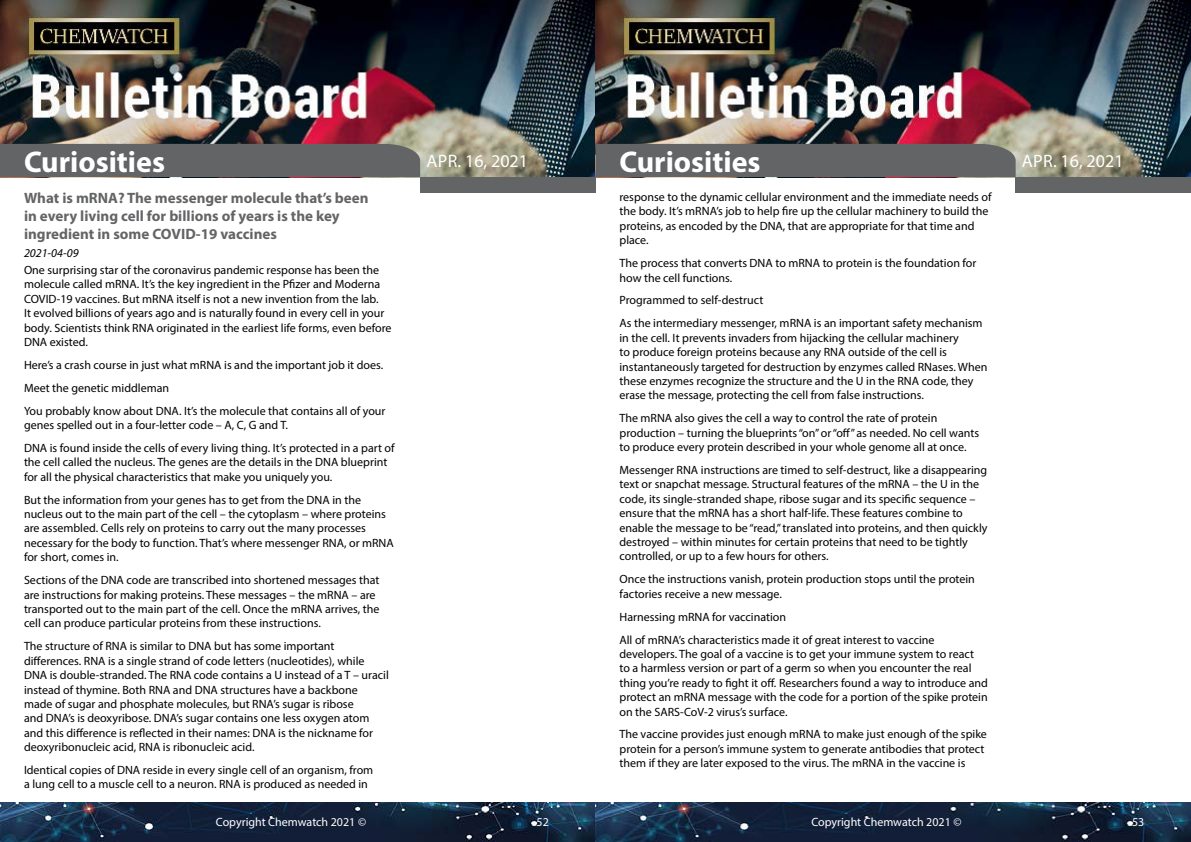
<style>
.page{position:relative;width:1191px;height:842px;background:#fff}
.page>*{position:absolute;margin:0;border:0;box-sizing:border-box;transform-origin:0 0}
.t1{font:700 30px "Myriad Pro";color:#fff}
.t2{font:18px "Myriad Pro";color:#fff}
.t3{font:700 15px/18px "Myriad Pro";color:#636466}
.t4{font:12px/14.4px "Myriad Pro";color:#000}
.t5{font:12px "Myriad Pro";color:#fff}
.t6{font:italic 12px "Myriad Pro";color:#000}
</style>
<div class="page">
<img style="left:0;top:0;width:1191px;height:177px">
<div style="left:420px;top:177px;width:175px;height:15px;background:#636466"></div>
<div style="left:1015px;top:177px;width:176px;height:15px;background:#636466"></div>
<div style="left:0;top:144px;width:420px;height:33px;background:#636466"></div>
<div style="left:595px;top:144px;width:420px;height:33px;background:#636466"></div>
<img style="left:0;top:802px;width:1191px;height:40px">
<h1 class="t1" style="left:24px;top:142px;width:142px">Curiosities</h1>
<h2 class="t2" style="left:426px;top:149px;width:103px">Apr. 16, 2021</h2>
<h1 class="t1" style="left:619px;top:142px;width:142px">Curiosities</h1>
<h2 class="t2" style="left:1022px;top:149px;width:103px">Apr. 16, 2021</h2>
<p class="t4" style="left:619px;top:190px;width:374px">response to the dynamic cellular environment and the immediate needs of the body. It’s mRNA’s job to help fire up the cellular machinery to build the proteins, as encoded by the DNA, that are appropriate for that time and place.</p>
<p class="t4" style="left:619px;top:256px;width:358px">The process that converts DNA to mRNA to protein is the foundation for how the cell functions.</p>
<p class="t4" style="left:619px;top:289px;width:364px;line-height:22.9px">Programmed to self-destruct<br>As the intermediary messenger, mRNA is an important safety mechanism</p>
<p class="t4" style="left:619px;top:330px;width:369px">in the cell. It prevents invaders from hijacking the cellular machinery<br>to produce foreign proteins because any RNA outside of the cell is instantaneously targeted for destruction by enzymes called RNases. When these enzymes recognize the structure and the U in the RNA code, they erase the message, protecting the cell from false instructions.</p>
<p class="t4" style="left:619px;top:411px;width:361px">The mRNA also gives the cell a way to control the rate of protein production – turning the blueprints “on” or “off” as needed. No cell wants to produce every protein described in your whole genome all at once.</p>
<p class="t4" style="left:619px;top:463px;width:369px">Messenger RNA instructions are timed to self-destruct, like a disappearing text or snapchat message. Structural features of the mRNA – the U in the code, its single-stranded shape, ribose sugar and its specific sequence – ensure that the mRNA has a short half-life. These features combine to enable the message to be “read,” translated into proteins, and then quickly destroyed – within minutes for certain proteins that need to be tightly controlled, or up to a few hours for others.</p>
<p class="t4" style="left:619px;top:572px;width:357px">Once the instructions vanish, protein production stops until the protein factories receive a new message.</p>
<p class="t4" style="left:619px;top:605px;width:316px;line-height:22.9px">Harnessing mRNA for vaccination<br>All of mRNA’s characteristics made it of great interest to vaccine</p>
<p class="t4" style="left:619px;top:646px;width:370px">developers. The goal of a vaccine is to get your immune system to react<br>to a harmless version or part of a germ so when you encounter the real thing you’re ready to fight it off. Researchers found a way to introduce and protect an mRNA message with the code for a portion of the spike protein on the SARS-CoV-2 virus’s surface.</p>
<p class="t4" style="left:619px;top:727px;width:369px">The vaccine provides just enough mRNA to make just enough of the spike protein for a person’s immune system to generate antibodies that protect them if they are later exposed to the virus. The mRNA in the vaccine is</p>
<p class="t3" style="left:24px;top:189px;width:346px">What is mRNA? The messenger molecule that’s been in every living cell for billions of years is the key ingredient in some COVID-19 vaccines</p>
<p class="t6" style="left:24px;top:245px;width:56px">2021-04-09</p>
<p class="t4" style="left:24px;top:262px;width:369px">One surprising star of the coronavirus pandemic response has been the molecule called mRNA. It’s the key ingredient in the Pfizer and Moderna COVID-19 vaccines. But mRNA itself is not a new invention from the lab.<br>It evolved billions of years ago and is naturally found in every cell in your body. Scientists think RNA originated in the earliest life forms, even before DNA existed.</p>
<p class="t4" style="left:24px;top:353px;width:363px;line-height:22.9px">Here’s a crash course in just what mRNA is and the important job it does.<br>Meet the genetic middleman<br>You probably know about DNA. It’s the molecule that contains all of your</p>
<p class="t4" style="left:24px;top:413px;width:372px;line-height:22.9px">genes spelled out in a four-letter code – A, C, G and T.<br>DNA is found inside the cells of every living thing. It’s protected in a part of</p>
<p class="t4" style="left:24px;top:455px;width:365px">the cell called the nucleus. The genes are the details in the DNA blueprint for all the physical characteristics that make you uniquely you.</p>
<p class="t4" style="left:24px;top:492px;width:371px">But the information from your genes has to get from the DNA in the nucleus out to the main part of the cell – the cytoplasm – where proteins are assembled. Cells rely on proteins to carry out the many processes necessary for the body to function. That’s where messenger RNA, or mRNA for short, comes in.</p>
<p class="t4" style="left:24px;top:573px;width:357px">Sections of the DNA code are transcribed into shortened messages that are instructions for making proteins. These messages – the mRNA – are transported out to the main part of the cell. Once the mRNA arrives, the cell can produce particular proteins from these instructions.</p>
<p class="t4" style="left:24px;top:639px;width:366px">The structure of RNA is similar to DNA but has some important differences. RNA is a single strand of code letters (nucleotides), while DNA is double-stranded. The RNA code contains a U instead of a T – uracil instead of thymine. Both RNA and DNA structures have a backbone made of sugar and phosphate molecules, but RNA’s sugar is ribose<br>and DNA’s is deoxyribose. DNA’s sugar contains one less oxygen atom and this difference is reflected in their names: DNA is the nickname for deoxyribonucleic acid, RNA is ribonucleic acid.</p>
<p class="t4" style="left:24px;top:763px;width:351px">Identical copies of DNA reside in every single cell of an organism, from a lung cell to a muscle cell to a neuron. RNA is produced as needed in</p>
<p class="t5" style="left:216px;top:815px;width:152px">Copyright Chemwatch 2021 ©</p>
<p class="t5" style="left:536px;top:815px;width:14px">52</p>
<p class="t5" style="left:811px;top:815px;width:152px">Copyright Chemwatch 2021 ©</p>
<p class="t5" style="left:1132px;top:815px;width:14px">53</p>
</div>
